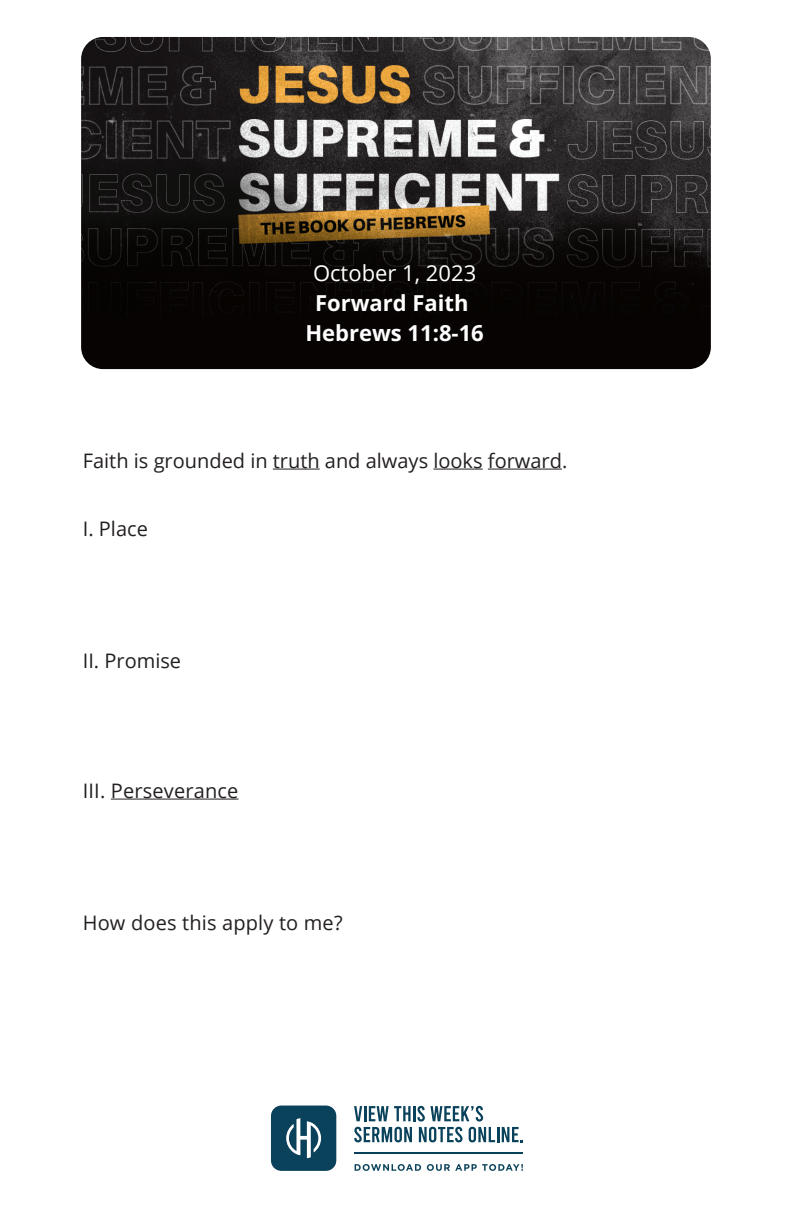
<style>
.page{position:relative;width:792px;height:1224px;background:#fff}
.page>*{position:absolute;margin:0;border:0;box-sizing:border-box;transform-origin:0 0}
.t1{font:700 22px/30px "Open Sans";color:#fff;text-align:center}
.t2{font:22px "Open Sans";color:#fff}
.t3{font:20px "Open Sans";color:#231f20}
</style>
<div class="page">
<img style="left:81px;top:37px;width:630px;height:332px">
<svg style="left:355px;top:1164px;width:66px;height:7px"></svg>
<svg style="left:427px;top:1164px;width:96px;height:7px"></svg>
<hr style="left:355px;top:1152px;width:168px;height:2px;background:#09425a">
<svg style="left:354px;top:1106px;width:169px;height:36px"></svg>
<div style="left:271px;top:1106px;width:65px;height:65px;background:#09425a;border-radius:10px"></div>
<svg style="left:286px;top:1118px;width:35px;height:40px"></svg>
<hr style="left:273px;top:469px;width:47px;height:1px;background:#231f20">
<hr style="left:433px;top:469px;width:50px;height:1px;background:#231f20">
<hr style="left:488px;top:469px;width:74px;height:1px;background:#231f20">
<hr style="left:111px;top:799px;width:128px;height:1px;background:#231f20">
<p class="t2" style="left:313px;top:258px;width:165px">October 1, 2023</p>
<p class="t1" style="left:305px;top:288px;width:180px">Forward Faith<br>Hebrews 11:8-16</p>
<p class="t3" style="left:83px;top:447px;width:486px">Faith is grounded in truth and always looks forward.</p>
<p class="t3" style="left:83px;top:515px;width:67px">I. Place</p>
<p class="t3" style="left:83px;top:647px;width:100px">II. Promise</p>
<p class="t3" style="left:83px;top:777px;width:157px">III. Perseverance</p>
<p class="t3" style="left:83px;top:909px;width:261px">How does this apply to me?</p>
</div>
